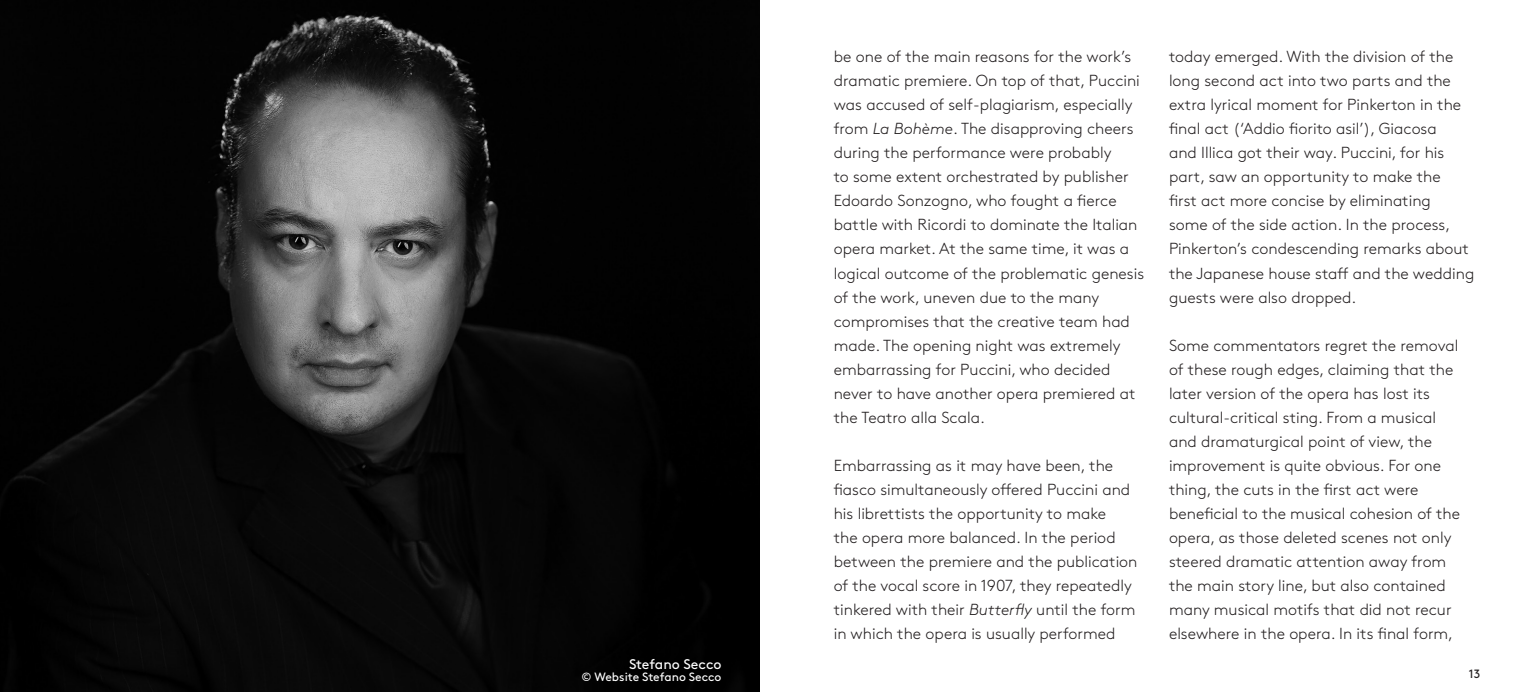
<style>
.page{position:relative;width:1520px;height:692px;background:#fff}
.page>*{position:absolute;margin:0;border:0;box-sizing:border-box;transform-origin:0 0}
.t1{font:300 16px/24px "Brown";color:#231f20}
.t2{font:14px "Brown";color:#fff}
.t3{font:12px "Brown";color:#fff}
.t4{font:12px "Brown";color:#231f20}
.s1{font-style:italic}
</style>
<div class="page">
<img style="left:0;top:0;width:760px;height:692px">
<p class="t2" style="left:629px;top:653px;width:94px">Stefano Secco</p>
<p class="t3" style="left:581px;top:667px;width:141px">© Website Stefano Secco</p>
<p class="t1" style="left:833px;top:44px;width:312px">be one of the main reasons for the work’s dramatic premiere. On top of that, Puccini was accused of self-plagiarism, especially from <span class="s1">La Bohème</span>. The disapproving cheers during the performance were probably<br>to some extent orchestrated by publisher Edoardo Sonzogno, who fought a fierce battle with Ricordi to dominate the Italian opera market. At the same time, it was a logical outcome of the problematic genesis of the work, uneven due to the many compromises that the creative team had made. The opening night was extremely embarrassing for Puccini, who decided never to have another opera premiered at the Teatro alla Scala.</p>
<p class="t1" style="left:833px;top:452px;width:305px">Embarrassing as it may have been, the fiasco simultaneously offered Puccini and his librettists the opportunity to make<br>the opera more balanced. In the period between the premiere and the publication of the vocal score in 1907, they repeatedly tinkered with their <span class="s1">Butterfly</span> until the form in which the opera is usually performed</p>
<p class="t1" style="left:1169px;top:44px;width:307px">today emerged. With the division of the long second act into two parts and the extra lyrical moment for Pinkerton in the final act (‘Addio fiorito asil’), Giacosa<br>and Illica got their way. Puccini, for his part, saw an opportunity to make the<br>first act more concise by eliminating<br>some of the side action. In the process, Pinkerton’s condescending remarks about the Japanese house staff and the wedding guests were also dropped.</p>
<p class="t1" style="left:1169px;top:332px;width:292px">Some commentators regret the removal of these rough edges, claiming that the later version of the opera has lost its cultural-critical sting. From a musical and dramaturgical point of view, the improvement is quite obvious. For one thing, the cuts in the first act were beneficial to the musical cohesion of the opera, as those deleted scenes not only steered dramatic attention away from the main story line, but also contained many musical motifs that did not recur elsewhere in the opera. In its final form,</p>
<p class="t4" style="left:1468px;top:665px;width:13px">13</p>
</div>
